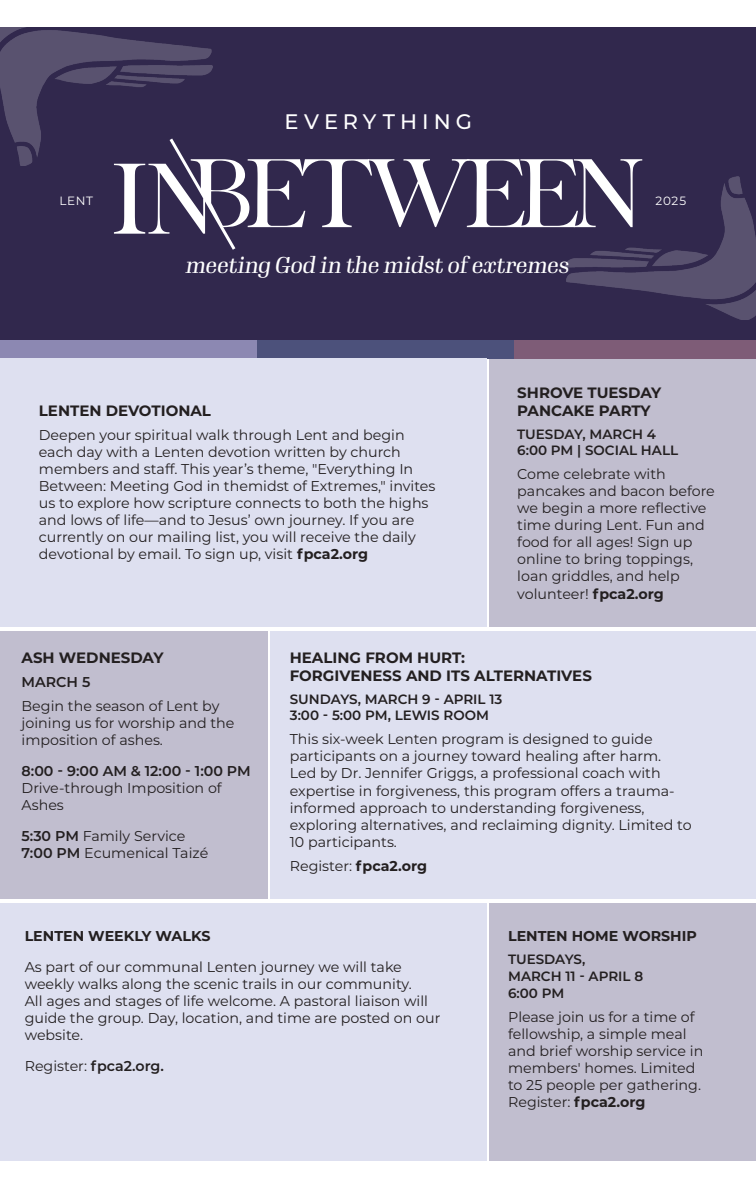
<style>
.page{position:relative;width:756px;height:1188px;background:#fff}
.page>*{position:absolute;margin:0;border:0;box-sizing:border-box;transform-origin:0 0}
.t1{font:90px "Modern Symphony Serif";color:#fff}
.t2{font:87.45px "Modern Symphony Serif";letter-spacing:-.09em;color:#fff}
.t3{font:italic 22.5px "Gimlet Display";letter-spacing:-.005em;color:#fff}
.t4{font:500 21px "Montserrat";letter-spacing:.24em;color:#fff}
.t5{font:700 15px/18px "Montserrat";color:#231f20}
.t6{font:14.25px/17.1px "Montserrat";color:#231f20}
.t7{font:700 14.25px "Montserrat";color:#231f20}
.t8{font:600 14.25px "Montserrat";color:#231f20}
.t9{font:600 13.5px/16.6px "Montserrat";color:#231f20}
.t10{font:12px "Montserrat";letter-spacing:.055em;color:#fff}
.s1{font-weight:700}
.s2{font-weight:600}
.s3{font-weight:400}
</style>
<div class="page">
<div style="left:490px;top:903px;width:266px;height:258px;background:#c1becf"></div>
<div style="left:0;top:903px;width:487px;height:258px;background:#dee0f0"></div>
<div style="left:271px;top:631px;width:485px;height:268px;background:#dee0f0"></div>
<div style="left:0;top:631px;width:268px;height:268px;background:#c1becf"></div>
<div style="left:490px;top:359px;width:266px;height:268px;background:#c1becf"></div>
<div style="left:0;top:27px;width:756px;height:313px;background:#31284d"></div>
<svg style="left:149px;top:159px;width:100px;height:91px"></svg>
<div style="left:0;top:340px;width:257px;height:19px;background:#8c88b2"></div>
<div style="left:257px;top:340px;width:257px;height:19px;background:#4c517b"></div>
<div style="left:514px;top:340px;width:242px;height:19px;background:#7e5c77"></div>
<div style="left:0;top:359px;width:487px;height:268px;background:#dee0f0"></div>
<img style="left:0;top:27px;width:212px;height:138px">
<img style="left:565px;top:176px;width:191px;height:143px">
<p class="t4" style="left:284px;top:106px;width:189px">EVERYTHING</p>
<p class="t1" style="left:112px;top:151px;width:36px">I</p>
<p class="t2" style="left:246px;top:146px;width:400px">ETWEEN</p>
<p class="t10" style="left:60px;top:192px;width:35px">LENT</p>
<p class="t10" style="left:656px;top:192px;width:32px">2025</p>
<p class="t3" style="left:186px;top:249px;width:385px">meeting God in the midst of extremes</p>
<p class="t5" style="left:39px;top:401px;width:174px">LENTEN DEVOTIONAL</p>
<p class="t6" style="left:39px;top:426px;width:398px">Deepen your spiritual walk through Lent and begin each day with a Lenten devotion written by church members and staff. This year’s theme, "Everything In Between: Meeting God in themidst of Extremes," invites us to explore how scripture connects to both the highs and lows of life—and to Jesus’ own journey. If you are currently on our mailing list, you will receive the daily devotional by email. To sign up, visit <span class="s1">fpca2.org</span></p>
<p class="t5" style="left:517px;top:383px;width:146px">SHROVE TUESDAY</p>
<p class="t5" style="left:517px;top:401px;width:135px">PANCAKE PARTY</p>
<p class="t9" style="left:517px;top:425px;width:140px">TUESDAY, MARCH 4</p>
<p class="t9" style="left:517px;top:441px;width:162px">6:00 PM | SOCIAL HALL</p>
<p class="t6" style="left:517px;top:465px;width:199px">Come celebrate with pancakes and bacon before we begin a more reflective time during Lent. Fun and food for all ages! Sign up online to bring toppings, loan griddles, and help volunteer! <span class="s1">fpca2.org</span></p>
<p class="t5" style="left:22px;top:648px;width:144px">ASH WEDNESDAY</p>
<p class="t8" style="left:22px;top:672px;width:70px">MARCH 5</p>
<p class="t6" style="left:22px;top:697px;width:215px">Begin the season of Lent by joining us for worship and the imposition of ashes.</p>
<p class="t6" style="left:22px;top:762px;width:231px"><span class="s2">8:00 - 9:00 AM &amp; 12:00 - 1:00 PM<br></span>Drive-through Imposition of<br>Ashes</p>
<p class="t6" style="left:22px;top:826px;width:165px"><span class="s2">5:30 PM</span> Family Service</p>
<p class="t6" style="left:22px;top:844px;width:188px"><span class="s2">7:00 PM</span> Ecumenical Taizé</p>
<p class="t5" style="left:290px;top:648px;width:304px">HEALING FROM HURT:<br>FORGIVENESS AND ITS ALTERNATIVES</p>
<p class="t9" style="left:290px;top:690px;width:214px">SUNDAYS, MARCH 9 - APRIL 13</p>
<p class="t9" style="left:290px;top:707px;width:201px">3:00 - 5:00 PM, LEWIS ROOM</p>
<p class="t6" style="left:290px;top:730px;width:403px">This six-week Lenten program is designed to guide participants on a journey toward healing after harm.<br>Led by Dr. Jennifer Griggs, a professional coach with expertise in forgiveness, this program offers a trauma&shy;informed approach to understanding forgiveness, exploring alternatives, and reclaiming dignity. Limited to 10 participants.</p>
<p class="t6" style="left:290px;top:857px;width:139px">Register: <span class="s1">fpca2.org</span></p>
<p class="t7" style="left:25px;top:926px;width:187px">LENTEN WEEKLY WALKS</p>
<p class="t6" style="left:25px;top:958px;width:417px">As part of our communal Lenten journey we will take weekly walks along the scenic trails in our community.<br>All ages and stages of life welcome. A pastoral liaison will guide the group. Day, location, and time are posted on our website.</p>
<p class="t8" style="left:25px;top:1056px;width:141px"><span class="s3">Register:</span> fpca2.org.</p>
<p class="t7" style="left:508px;top:926px;width:190px">LENTEN HOME WORSHIP</p>
<p class="t9" style="left:508px;top:951px;width:137px">TUESDAYS,<br>MARCH 11 - APRIL 8<br>6:00 PM</p>
<p class="t6" style="left:508px;top:1007px;width:197px">Please join us for a time of fellowship, a simple meal and brief worship service in members' homes. Limited to 25 people per gathering.<br>Register: <span class="s1">fpca2.org</span></p>
</div>
